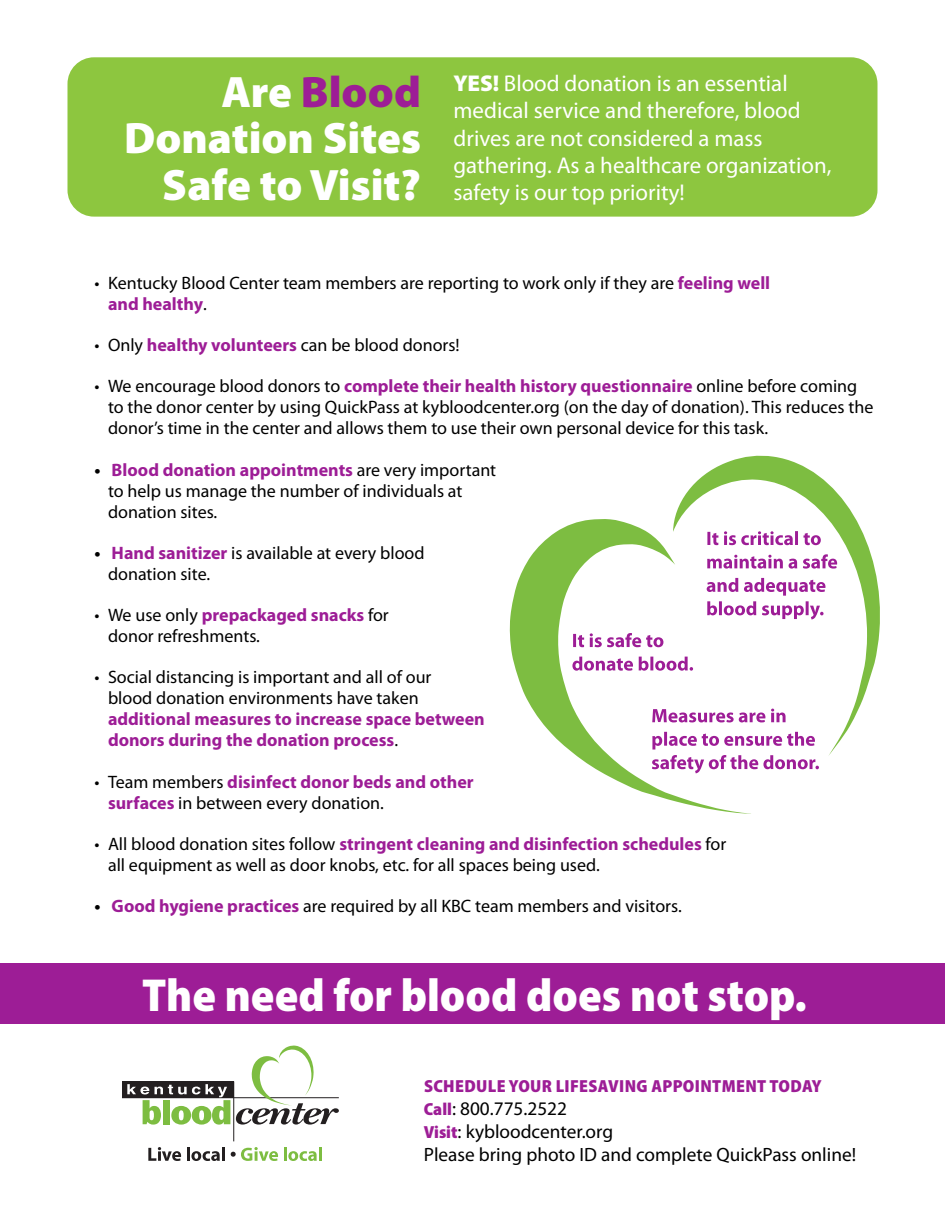
<style>
.page{position:relative;width:945px;height:1215px;background:#fff}
.page>*{position:absolute;margin:0;border:0;box-sizing:border-box;transform-origin:0 0}
.t1{font:900 semi-condensed 46.5px "Myriad Pro";color:#fff}
.t2{font:900 44.25px/46.8px "Myriad Pro";color:#fff;text-align:right}
.t3{font:22.95px/27.5px "Myriad Pro";color:#fff}
.t4{font:19.35px "Myriad Pro";color:#000}
.t5{font:18px/21px "Myriad Pro";color:#000}
.t6{font:900 semi-condensed 17.55px "Myriad Pro";letter-spacing:.02em;color:#9d1d96}
.s1{color:#9d1d96}
.s2{font-weight:900}
.s3{font-weight:700;color:#9d1d96}
.s4{font-weight:700}
.s5{font-weight:900;font-stretch:semi-condensed;font-size:17.55px;color:#9d1d96}
</style>
<div class="page">
<div style="left:68px;top:57px;width:809px;height:160px;background:#8dc63f;border-radius:26px"></div>
<div style="left:0;top:964px;width:945px;height:60px;background:#9d1d96"></div>
<svg style="left:674px;top:455px;width:206px;height:301px"></svg>
<svg style="left:509px;top:519px;width:242px;height:295px"></svg>
<div style="left:122px;top:1081px;width:112px;height:17px;background:#231f20"></div>
<hr style="left:122px;top:1097px;width:217px;height:1px;background:#231f20">
<svg style="left:236px;top:1045px;width:103px;height:80px"></svg>
<svg style="left:127px;top:1084px;width:103px;height:41px"></svg>
<hr style="left:233px;top:1081px;width:1px;height:60px;background:#231f20">
<svg style="left:148px;top:1147px;width:33px;height:14px"></svg>
<hr style="left:187px;top:1147px;width:3px;height:14px;background:#231f20">
<svg style="left:191px;top:1151px;width:29px;height:10px"></svg>
<hr style="left:222px;top:1147px;width:3px;height:14px;background:#231f20">
<svg style="left:231px;top:1147px;width:47px;height:14px"></svg>
<hr style="left:284px;top:1147px;width:3px;height:14px;background:#7dbd41">
<svg style="left:288px;top:1151px;width:29px;height:10px"></svg>
<hr style="left:319px;top:1147px;width:3px;height:14px;background:#7dbd41">
<svg style="left:707px;top:578px;width:118px;height:42px"></svg>
<svg style="left:707px;top:554px;width:130px;height:15px"></svg>
<svg style="left:707px;top:531px;width:114px;height:14px"></svg>
<svg style="left:652px;top:732px;width:167px;height:41px"></svg>
<svg style="left:652px;top:709px;width:134px;height:13px"></svg>
<svg style="left:572px;top:657px;width:121px;height:14px"></svg>
<svg style="left:573px;top:633px;width:90px;height:14px"></svg>
<p class="t2" style="left:124px;top:66px;width:298px">Are <span class="s1">Blood<br></span>Donation Sites<br>Safe to Visit?</p>
<p class="t3" style="left:454px;top:69px;width:379px"><span class="s2">YES!</span> Blood donation is an essential medical service and therefore, blood drives are not considered a mass gathering. As a healthcare organization, safety is our top priority!</p>
<p class="t5" style="left:108px;top:272px;width:664px;text-indent:-14px">• Kentucky Blood Center team members are reporting to work only if they are <span class="s3">feeling well and healthy</span>.</p>
<p class="t5" style="left:94px;top:334px;width:367px">• Only <span class="s3">healthy volunteers</span> can be blood donors!</p>
<p class="t5" style="left:108px;top:376px;width:767px;text-indent:-14px">• We encourage blood donors to <span class="s3">complete their health history questionnaire</span> online before coming to the donor center by using QuickPass at kybloodcenter.org (on the day of donation). This reduces the donor’s time in the center and allows them to use their own personal device for this task.</p>
<p class="t5" style="left:108px;top:459px;width:390px;text-indent:-14px"><span class="s4">•</span> <span class="s3">Blood donation appointments</span> are very important to help us manage the number of individuals at donation sites.</p>
<p class="t5" style="left:108px;top:542px;width:318px;text-indent:-14px"><span class="s4">•</span> <span class="s3">Hand sanitizer</span> is available at every blood donation site.</p>
<p class="t5" style="left:108px;top:604px;width:282px;text-indent:-14px">• We use only <span class="s3">prepackaged snacks</span> for donor refreshments.</p>
<p class="t5" style="left:108px;top:667px;width:378px;text-indent:-14px">• Social distancing is important and all of our<br>blood donation environments have taken <span class="s3">additional measures to increase space between donors during the donation process</span>.</p>
<p class="t5" style="left:108px;top:771px;width:367px;text-indent:-14px">• Team members <span class="s3">disinfect donor beds and other surfaces</span> in between every donation.</p>
<p class="t5" style="left:108px;top:833px;width:620px;text-indent:-14px">• All blood donation sites follow <span class="s3">stringent cleaning and disinfection schedules</span> for all equipment as well as door knobs, etc. for all spaces being used.</p>
<p class="t5" style="left:94px;top:895px;width:589px"><span class="s4">•</span> <span class="s3">Good hygiene practices</span> are required by all KBC team members and visitors.</p>
<p class="t1" style="left:142px;top:965px;width:666px">The need for blood does not stop.</p>
<p class="t6" style="left:424px;top:1074px;width:399px">SCHEDULE YOUR LIFESAVING APPOINTMENT TODAY</p>
<p class="t4" style="left:424px;top:1096px;width:145px"><span class="s5">Call</span>: 800.775.2522</p>
<p class="t4" style="left:424px;top:1119px;width:191px"><span class="s5">Visit</span>: kybloodcenter.org</p>
<p class="t4" style="left:424px;top:1143px;width:434px">Please bring photo ID and complete QuickPass online!</p>
</div>
